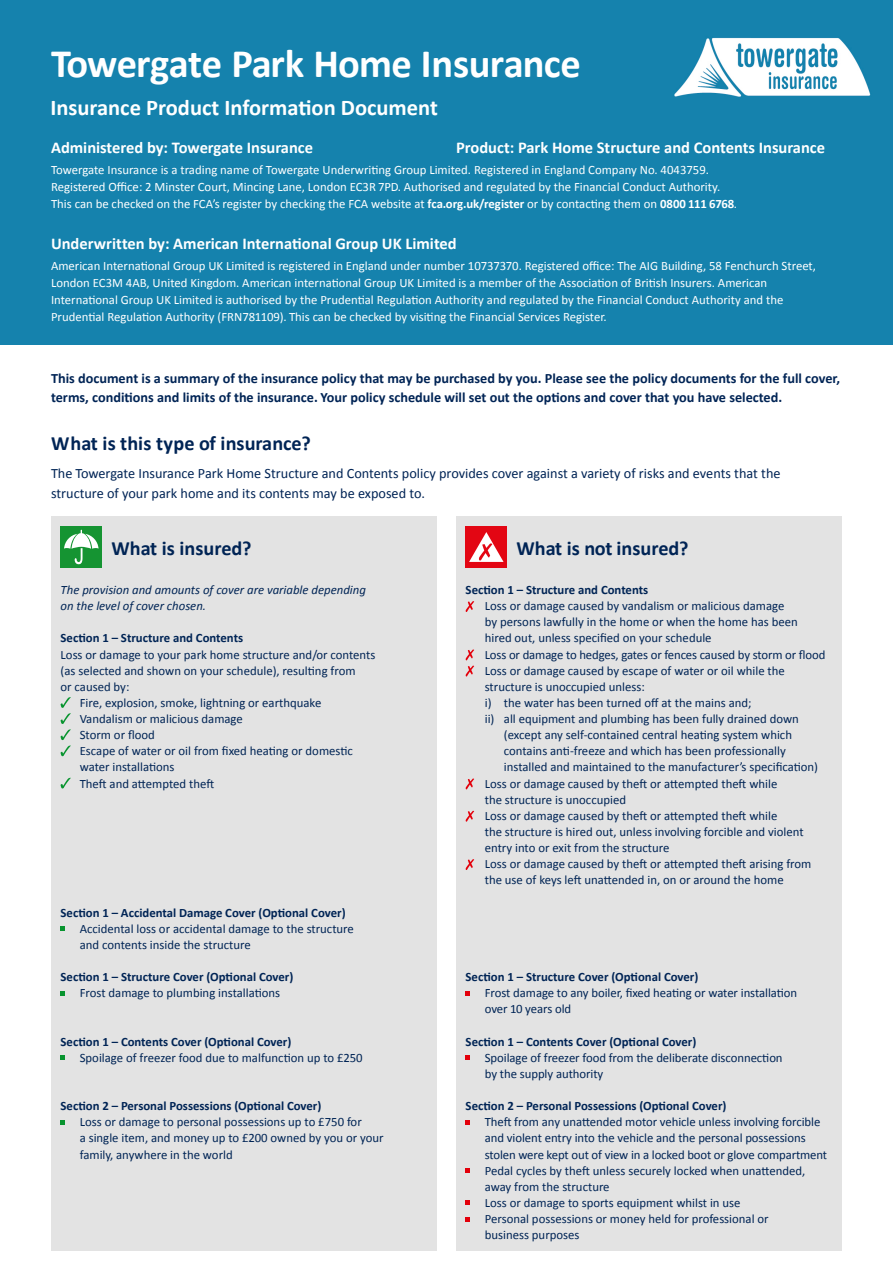
<style>
.page{position:relative;width:893px;height:1263px;background:#fff}
.page>*{position:absolute;margin:0;border:0;box-sizing:border-box;transform-origin:0 0}
.t1{font:700 40.5px "Calibri";letter-spacing:-.02em;color:#fff}
.t2{font:700 22.5px "Calibri";color:#fff}
.t3{font:700 20.25px "Calibri";color:#002455}
.t4{font:700 16.5px "Calibri";color:#fff}
.t5{font:700 14.25px/19.2px "Calibri";color:#002455}
.t6{font:14.25px/19.2px "Calibri";color:#002455}
.t7{font:12.75px/16.2px "Calibri";color:#002455}
.t8{font:12.75px/17px "Calibri";color:#fff}
.t9{font:700 12.75px "Calibri";color:#002455}
.t10{font:italic 12.75px/16.2px "Calibri";color:#002455}
.s1{font-weight:700}
</style>
<div class="page">
<div style="left:0;top:0;width:893px;height:344px;background:#1582ad"></div>
<div style="left:51px;top:517px;width:386px;height:734px;background:#e3e3e3"></div>
<div style="left:61px;top:526px;width:41px;height:42px;background:#159432"></div>
<svg style="left:64px;top:530px;width:35px;height:34px"></svg>
<svg style="left:61px;top:697px;width:10px;height:59px"></svg>
<svg style="left:61px;top:778px;width:10px;height:10px"></svg>
<svg style="left:61px;top:926px;width:4px;height:5px"></svg>
<svg style="left:61px;top:991px;width:4px;height:4px"></svg>
<svg style="left:61px;top:1055px;width:4px;height:5px"></svg>
<svg style="left:61px;top:1120px;width:4px;height:4px"></svg>
<div style="left:456px;top:517px;width:386px;height:734px;background:#e3e3e3"></div>
<div style="left:466px;top:526px;width:41px;height:42px;background:#e30613"></div>
<svg style="left:469px;top:532px;width:35px;height:30px"></svg>
<svg style="left:466px;top:601px;width:8px;height:11px"></svg>
<svg style="left:466px;top:649px;width:8px;height:27px"></svg>
<svg style="left:466px;top:778px;width:8px;height:11px"></svg>
<svg style="left:466px;top:811px;width:8px;height:11px"></svg>
<svg style="left:466px;top:859px;width:8px;height:11px"></svg>
<svg style="left:466px;top:991px;width:4px;height:4px"></svg>
<svg style="left:466px;top:1055px;width:4px;height:5px"></svg>
<svg style="left:466px;top:1120px;width:4px;height:4px"></svg>
<svg style="left:466px;top:1168px;width:4px;height:5px"></svg>
<svg style="left:466px;top:1200px;width:4px;height:5px"></svg>
<svg style="left:466px;top:1217px;width:4px;height:4px"></svg>
<h1 class="t1" style="left:51px;top:34px;width:531px">Towergate Park Home Insurance</h1>
<h2 class="t2" style="left:50px;top:91px;width:389px">Insurance Product Information Document</h2>
<p class="t4" style="left:51px;top:136px;width:264px">Administered by: Towergate Insurance</p>
<p class="t4" style="left:456px;top:136px;width:371px">Product: Park Home Structure and Contents Insurance</p>
<p class="t8" style="left:51px;top:161px;width:688px">Towergate Insurance is a trading name of Towergate Underwriting Group Limited. Registered in England Company No. 4043759.<br>Registered Office: 2 Minster Court, Mincing Lane, London EC3R 7PD. Authorised and regulated by the Financial Conduct Authority.<br>This can be checked on the FCA’s register by checking the FCA website at <span class="s1">fca.org.uk/register</span> or by contacting them on <span class="s1">0800 111 6768</span>.</p>
<p class="t4" style="left:51px;top:232px;width:407px">Underwritten by: American International Group UK Limited</p>
<p class="t8" style="left:51px;top:257px;width:767px">American International Group UK Limited is registered in England under number 10737370. Registered office: The AIG Building, 58 Fenchurch Street, London EC3M 4AB, United Kingdom. American international Group UK Limited is a member of the Association of British Insurers. American International Group UK Limited is authorised by the Prudential Regulation Authority and regulated by the Financial Conduct Authority and the Prudential Regulation Authority (FRN781109). This can be checked by visiting the Financial Services Register.</p>
<p class="t5" style="left:51px;top:368px;width:791px">This document is a summary of the insurance policy that may be purchased by you. Please see the policy documents for the full cover, terms, conditions and limits of the insurance. Your policy schedule will set out the options and cover that you have selected.</p>
<h3 class="t3" style="left:51px;top:429px;width:261px">What is this type of insurance?</h3>
<p class="t6" style="left:51px;top:464px;width:731px">The Towergate Insurance Park Home Structure and Contents policy provides cover against a variety of risks and events that the structure of your park home and its contents may be exposed to.</p>
<h3 class="t3" style="left:112px;top:534px;width:142px">What is insured?</h3>
<p class="t10" style="left:61px;top:581px;width:307px">The provision and amounts of cover are variable depending on the level of cover chosen.</p>
<p class="t9" style="left:61px;top:629px;width:184px">Section 1 – Structure and Contents</p>
<p class="t7" style="left:61px;top:646px;width:316px">Loss or damage to your park home structure and/or contents</p>
<p class="t7" style="left:61px;top:662px;width:296px">(as selected and shown on your schedule), resulting from</p>
<p class="t7" style="left:61px;top:678px;width:70px">or caused by:</p>
<p class="t7" style="left:80px;top:694px;width:243px">Fire, explosion, smoke, lightning or earthquake</p>
<p class="t7" style="left:80px;top:710px;width:165px">Vandalism or malicious damage</p>
<p class="t7" style="left:80px;top:726px;width:77px">Storm or flood</p>
<p class="t7" style="left:80px;top:743px;width:275px">Escape of water or oil from fixed heating or domestic</p>
<p class="t7" style="left:80px;top:759px;width:96px">water installations</p>
<p class="t7" style="left:80px;top:775px;width:136px">Theft and attempted theft</p>
<p class="t9" style="left:61px;top:903px;width:287px">Section 1 – Accidental Damage Cover (Optional Cover)</p>
<p class="t7" style="left:80px;top:920px;width:276px">Accidental loss or accidental damage to the structure and contents inside the structure</p>
<p class="t9" style="left:61px;top:968px;width:234px">Section 1 – Structure Cover (Optional Cover)</p>
<p class="t7" style="left:80px;top:984px;width:202px">Frost damage to plumbing installations</p>
<p class="t9" style="left:61px;top:1032px;width:232px">Section 1 – Contents Cover (Optional Cover)</p>
<p class="t7" style="left:80px;top:1049px;width:284px">Spoilage of freezer food due to malfunction up to £250</p>
<p class="t9" style="left:61px;top:1097px;width:262px">Section 2 – Personal Possessions (Optional Cover)</p>
<p class="t7" style="left:80px;top:1113px;width:305px">Loss or damage to personal possessions up to £750 for<br>a single item, and money up to £200 owned by you or your family, anywhere in the world</p>
<h3 class="t3" style="left:517px;top:534px;width:174px">What is not insured?</h3>
<p class="t9" style="left:466px;top:581px;width:184px">Section 1 – Structure and Contents</p>
<p class="t7" style="left:485px;top:597px;width:301px">Loss or damage caused by vandalism or malicious damage</p>
<p class="t7" style="left:485px;top:614px;width:315px">by persons lawfully in the home or when the home has been</p>
<p class="t7" style="left:485px;top:630px;width:228px">hired out, unless specified on your schedule</p>
<p class="t7" style="left:485px;top:646px;width:342px">Loss or damage to hedges, gates or fences caused by storm or flood</p>
<p class="t7" style="left:485px;top:662px;width:302px">Loss or damage caused by escape of water or oil while the</p>
<p class="t7" style="left:485px;top:678px;width:162px">structure is unoccupied unless:</p>
<p class="t7" style="left:485px;top:694px;width:268px">i) the water has been turned off at the mains and;</p>
<p class="t7" style="left:485px;top:710px;width:316px">ii) all equipment and plumbing has been fully drained down</p>
<p class="t7" style="left:504px;top:726px;width:290px">(except any self-contained central heating system which</p>
<p class="t7" style="left:504px;top:743px;width:283px">contains anti-freeze and which has been professionally</p>
<p class="t7" style="left:504px;top:759px;width:316px">installed and maintained to the manufacturer’s specification)</p>
<p class="t7" style="left:485px;top:775px;width:294px">Loss or damage caused by theft or attempted theft while</p>
<p class="t7" style="left:485px;top:791px;width:143px">the structure is unoccupied</p>
<p class="t7" style="left:485px;top:807px;width:294px">Loss or damage caused by theft or attempted theft while</p>
<p class="t7" style="left:485px;top:823px;width:320px">the structure is hired out, unless involving forcible and violent</p>
<p class="t7" style="left:485px;top:839px;width:186px">entry into or exit from the structure</p>
<p class="t7" style="left:485px;top:855px;width:328px">Loss or damage caused by theft or attempted theft arising from</p>
<p class="t7" style="left:485px;top:872px;width:300px">the use of keys left unattended in, on or around the home</p>
<p class="t9" style="left:466px;top:968px;width:234px">Section 1 – Structure Cover (Optional Cover)</p>
<p class="t7" style="left:485px;top:984px;width:314px">Frost damage to any boiler, fixed heating or water installation over 10 years old</p>
<p class="t9" style="left:466px;top:1032px;width:232px">Section 1 – Contents Cover (Optional Cover)</p>
<p class="t7" style="left:485px;top:1049px;width:299px">Spoilage of freezer food from the deliberate disconnection by the supply authority</p>
<p class="t9" style="left:466px;top:1097px;width:262px">Section 2 – Personal Possessions (Optional Cover)</p>
<p class="t7" style="left:485px;top:1113px;width:344px">Theft from any unattended motor vehicle unless involving forcible and violent entry into the vehicle and the personal possessions stolen were kept out of view in a locked boot or glove compartment Pedal cycles by theft unless securely locked when unattended, away from the structure<br>Loss or damage to sports equipment whilst in use<br>Personal possessions or money held for professional or<br>business purposes</p>
</div>
